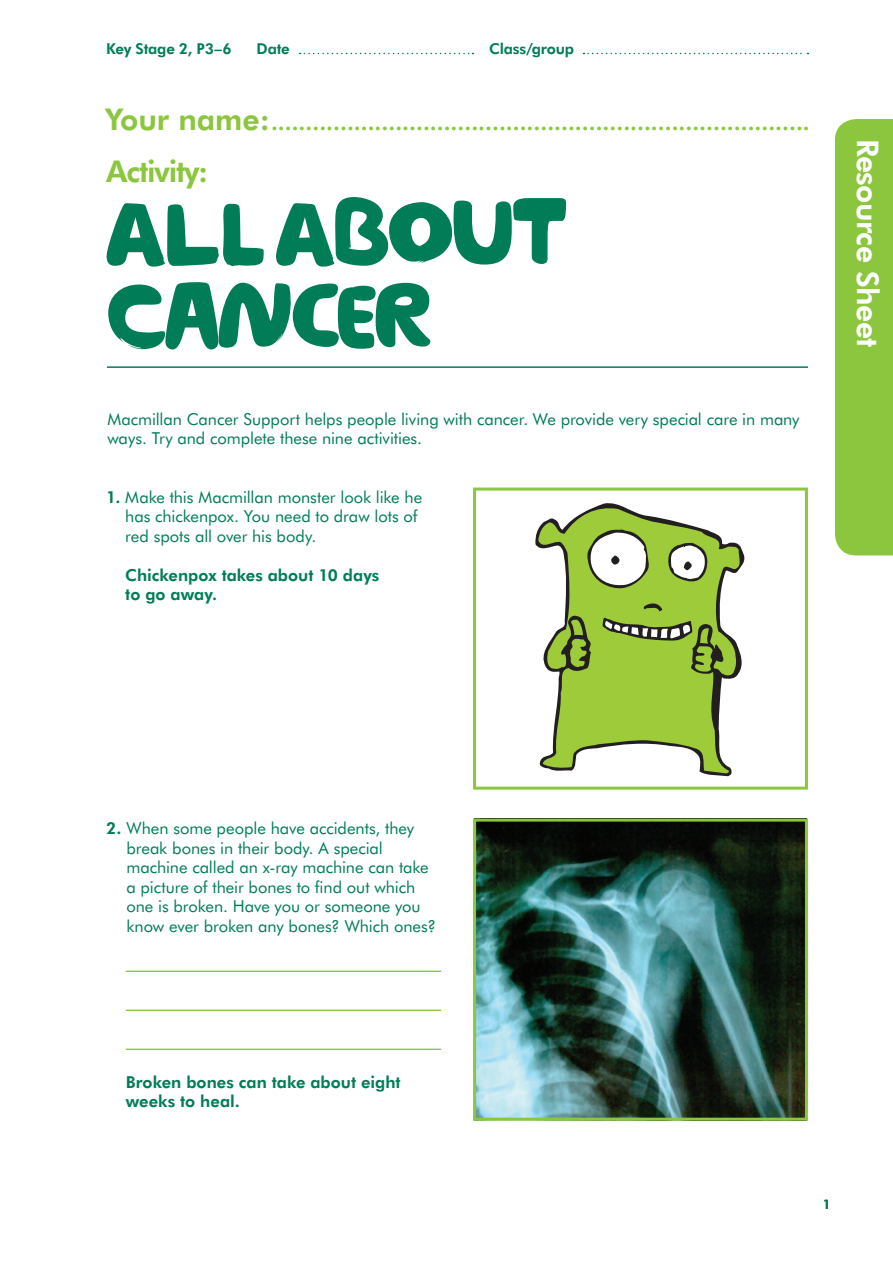
<style>
.page{position:relative;width:893px;height:1263px;background:#fff}
.page>*{position:absolute;margin:0;border:0;box-sizing:border-box;transform-origin:0 0}
.t1{font:90.15px/81px "Macmillan Headline";letter-spacing:-.015em;color:#007d57}
.t2{font:800 30px "Futura BT";letter-spacing:-.025em;color:#fff}
.t3{font:800 30px "Futura BT";letter-spacing:-.04em;color:#8bc63e}
.t4{font:800 22.5px "Futura BT";color:#8bc63e}
.t5{font:16.5px/19.5px "Futura BT";letter-spacing:-.005em;color:#007d57}
.t6{font:800 16.5px/19.5px "Futura BT";color:#007d57}
.t7{font:800 15px "Futura BT";letter-spacing:-.015em;color:#007d57}
.t8{font:800 13.05px "Futura BT";color:#007d57}
.s1{font-size:30px}
.s2{font-weight:800}
</style>
<div class="page">
<div style="left:835px;top:119px;width:58px;height:436px;background:#8bc63e"></div>
<hr style="left:107px;top:366px;width:701px;height:2px;background:#007d57">
<svg style="left:538px;top:505px;width:205px;height:268px;fill:#9ecb3a"></svg>
<svg style="left:586px;top:529px;width:63px;height:60px"></svg>
<svg style="left:668px;top:542px;width:40px;height:41px"></svg>
<svg style="left:643px;top:602px;width:19px;height:9px"></svg>
<svg style="left:570px;top:619px;width:18px;height:48px"></svg>
<svg style="left:602px;top:617px;width:111px;height:55px;background:#8dae42"></svg>
<div style="left:473px;top:487px;width:335px;height:303px;border:3px solid #8bc63e"></div>
<img style="left:477px;top:823px;width:327px;height:294px">
<div style="left:473px;top:819px;width:335px;height:302px;border:3px solid #8bc63e"></div>
<hr style="left:126px;top:971px;width:315px;height:1px;background:#8bc63e">
<hr style="left:126px;top:1010px;width:315px;height:1px;background:#8bc63e">
<hr style="left:126px;top:1049px;width:315px;height:1px;background:#8bc63e">
<svg style="left:300px;top:53px;width:173px;height:1px"></svg>
<svg style="left:583px;top:53px;width:225px;height:1px"></svg>
<p class="t7" style="left:106px;top:40px;width:127px">Key Stage 2, P3–6</p>
<p class="t7" style="left:256px;top:40px;width:35px">Date</p>
<p class="t7" style="left:489px;top:40px;width:86px">Class/group</p>
<h3 class="t4" style="left:105px;top:108px;width:706px"><span class="s1">Your name:</span>..............................................................................</h3>
<h2 class="t3" style="left:106px;top:153px;width:104px">Activity:</h2>
<h1 class="t1" style="left:106px;top:188px;width:460px">ALL ABOUT<br>CANCER</h1>
<p class="t5" style="left:107px;top:409px;width:694px">Macmillan Cancer Support helps people living with cancer. We provide very special care in many ways. Try and complete these nine activities.</p>
<p class="t5" style="left:125px;top:487px;width:298px;text-indent:-19px"><span class="s2">1.</span> Make this Macmillan monster look like he has chickenpox. You need to draw lots of red spots all over his body.</p>
<p class="t6" style="left:125px;top:565px;width:256px">Chickenpox takes about 10 days to go away.</p>
<h2 class="t2" style="left:886px;top:139px;width:210px;rotate:90deg">Resource Sheet</h2>
<p class="t5" style="left:126px;top:818px;width:311px;text-indent:-20px"><span class="s2">2.</span> When some people have accidents, they break bones in their body. A special machine called an x-ray machine can take a picture of their bones to find out which one is broken. Have you or someone you know ever broken any bones? Which ones?</p>
<p class="t6" style="left:126px;top:1072px;width:276px">Broken bones can take about eight weeks to heal.</p>
<p class="t8" style="left:823px;top:1196px;width:9px">1</p>
</div>
